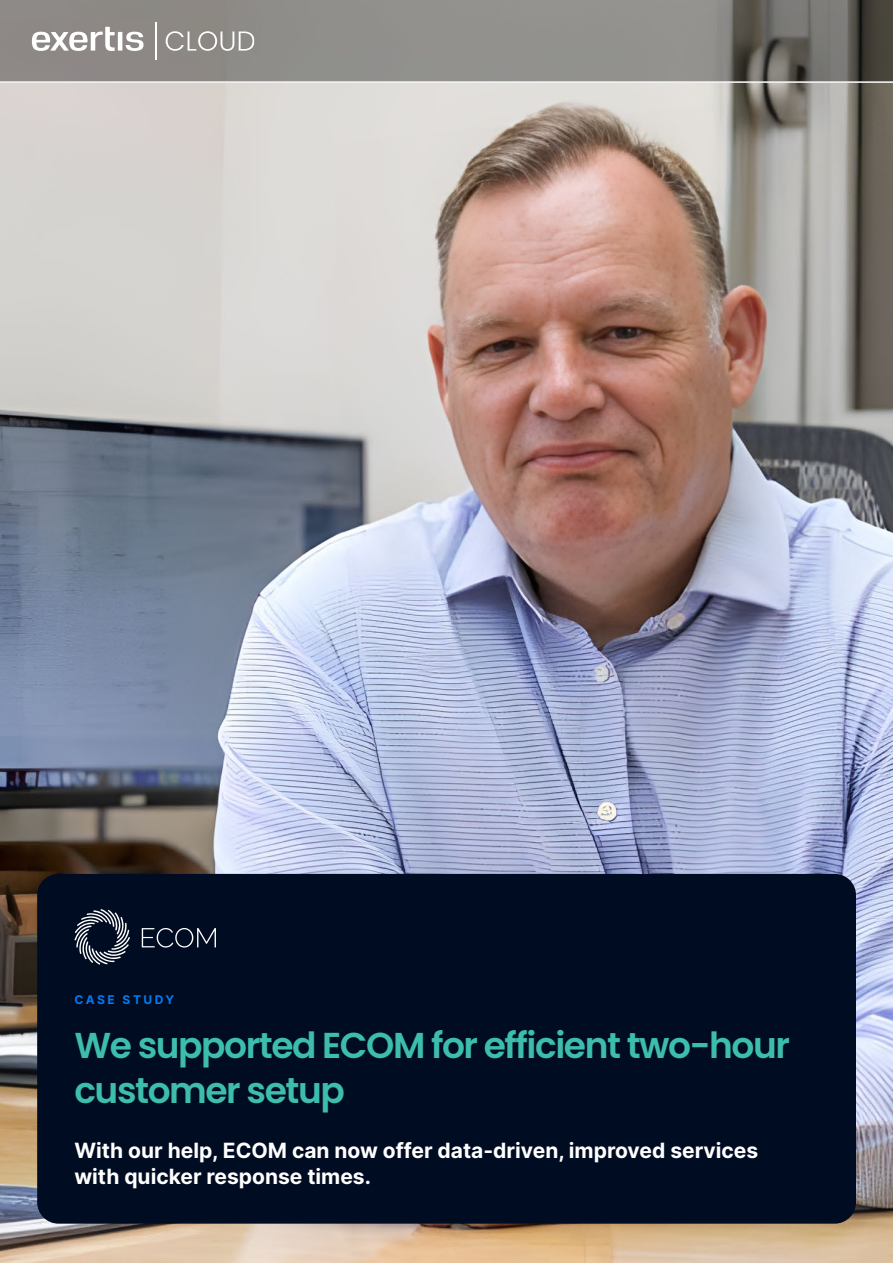
<style>
.page{position:relative;width:893px;height:1263px;background:#fff}
.page>*{position:absolute;margin:0;border:0;box-sizing:border-box;transform-origin:0 0}
.t1{font:600 36px/45px "Poppins";letter-spacing:-.04em;color:#3dbdad}
.t2{font:700 21px/25.8px "Inter";color:#fff}
.t3{font:700 12px "Inter";letter-spacing:.21em;color:#007af5}
</style>
<div class="page">
<img style="left:0;top:83px;width:893px;height:1180px">
<svg style="left:0;top:0;width:893px;height:83px;background:#888683"></svg>
<svg style="left:32px;top:27px;width:112px;height:24px"></svg>
<hr style="left:155px;top:22px;width:2px;height:38px;background:#fff">
<svg style="left:166px;top:31px;width:88px;height:20px;background:#a6a4a1"></svg>
<div style="left:37px;top:874px;width:819px;height:350px;background:#000c21;border-radius:21px"></div>
<svg style="left:142px;top:928px;width:74px;height:19px"></svg>
<svg style="left:74px;top:909px;width:56px;height:56px"></svg>
<p class="t3" style="left:74px;top:991px;width:101px">CASE STUDY</p>
<h1 class="t1" style="left:74px;top:1023px;width:717px">We supported ECOM for efficient two-hour customer setup</h1>
<p class="t2" style="left:74px;top:1137px;width:685px">With our help, ECOM can now offer data-driven, improved services with quicker response times.</p>
</div>
